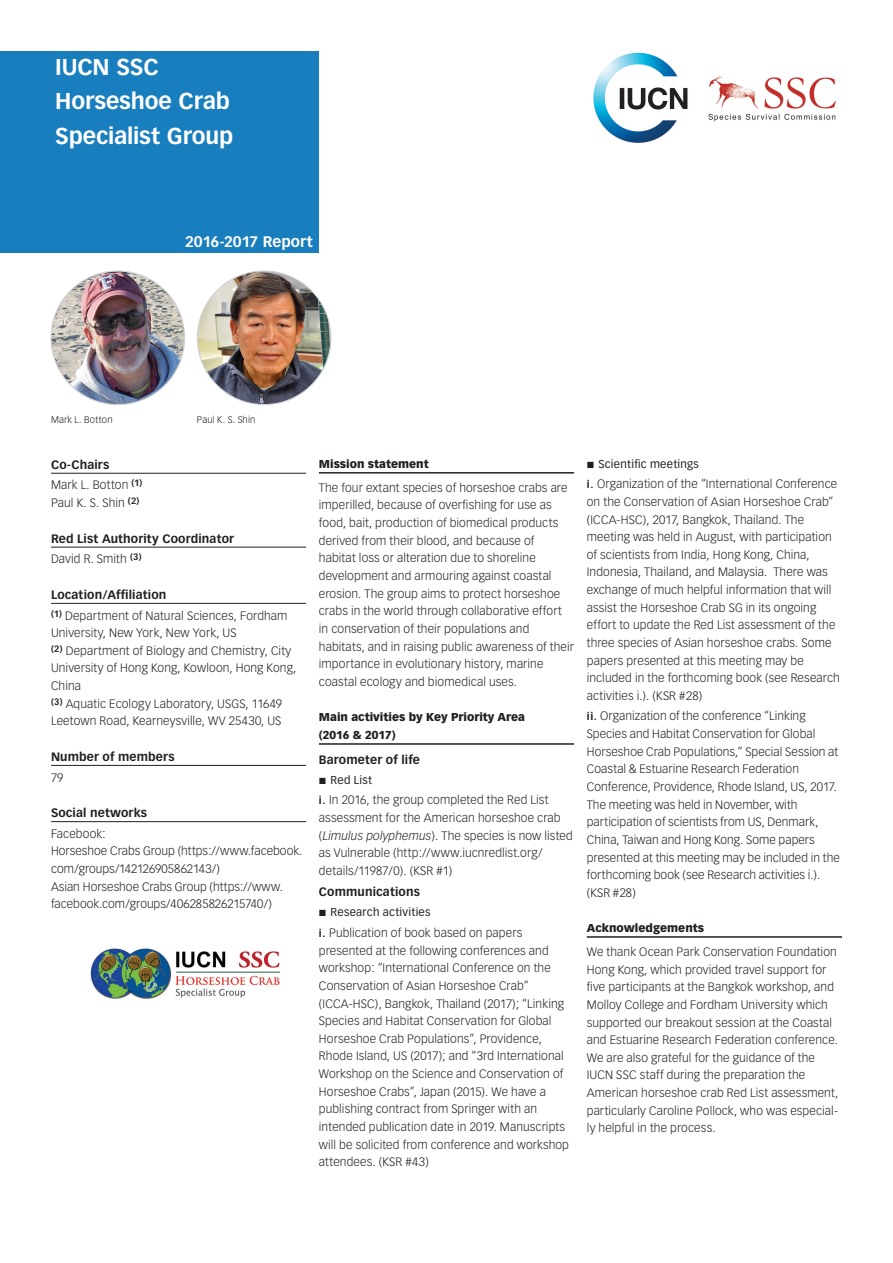
<style>
.page{position:relative;width:893px;height:1263px;background:#fff}
.page>*{position:absolute;margin:0;border:0;box-sizing:border-box;transform-origin:0 0}
.t1{font:700 22.5px/34.5px "Vectora LH";letter-spacing:-.005em;color:#fff}
.t2{font:700 15px "Vectora LH";letter-spacing:-.01em;color:#fff}
.t3{font:300 12px/17.7px "Vectora LH";letter-spacing:.01em;color:#231f20}
.t4{font:700 12px/20.7px "Vectora LH";letter-spacing:.01em;color:#231f20}
.t5{font:900 11.25px/18px "Vectora LH";color:#231f20}
.t6{font:11.25px "Vectora LH";letter-spacing:.025em;color:#231f20}
.t7{font:300 9.45px "Vectora LH";letter-spacing:.015em;color:#231f20}
.s1{font-weight:700}
.s2{font-weight:300}
.s3{font-family:"European Pi Three";font-size:9px}
.s4{font-weight:700;font-size:10.5px}
.s5{font-style:italic}
</style>
<div class="page">
<hr style="left:587px;top:936px;width:255px;height:2px;background:#231f20">
<hr style="left:319px;top:472px;width:255px;height:2px;background:#231f20">
<hr style="left:319px;top:743px;width:255px;height:2px;background:#231f20">
<div style="left:0;top:51px;width:319px;height:202px;background:#197ebe"></div>
<img style="left:593px;top:52px;width:243px;height:91px">
<hr style="left:51px;top:473px;width:255px;height:1px;background:#231f20">
<hr style="left:51px;top:547px;width:255px;height:1px;background:#231f20">
<hr style="left:51px;top:603px;width:255px;height:1px;background:#231f20">
<hr style="left:51px;top:765px;width:255px;height:1px;background:#231f20">
<hr style="left:51px;top:821px;width:255px;height:1px;background:#231f20">
<img style="left:51px;top:271px;width:134px;height:134px;border-radius:67px">
<img style="left:197px;top:271px;width:134px;height:134px;border-radius:67px">
<img style="left:90px;top:948px;width:190px;height:51px">
<h1 class="t1" style="left:55px;top:50px;width:179px">IUCN SSC<br>Horseshoe Crab<br>Specialist Group</h1>
<p class="t2" style="left:185px;top:232px;width:129px">2016-2017 Report</p>
<p class="t7" style="left:51px;top:414px;width:63px">Mark L. Botton</p>
<p class="t7" style="left:197px;top:414px;width:60px">Paul K. S. Shin</p>
<p class="t3" style="left:51px;top:454px;width:93px;line-height:20.7px"><span class="s1">Co-Chairs<br></span>Mark L. Botton <sup>(1)</sup></p>
<p class="t3" style="left:51px;top:494px;width:90px">Paul K. S. Shin <sup>(2)</sup></p>
<p class="t4" style="left:51px;top:528px;width:184px">Red List Authority Coordinator<br><span class="s2">David R. Smith</span> <sup>(3)</sup></p>
<p class="t3" style="left:51px;top:584px;width:238px;line-height:20.7px"><span class="s1">Location/Affiliation<br></span><sup>(1)</sup> Department of Natural Sciences, Fordham</p>
<p class="t3" style="left:51px;top:624px;width:247px">University, New York, New York, US<br><sup>(2)</sup> Department of Biology and Chemistry, City University of Hong Kong, Kowloon, Hong Kong, China<br><sup>(3)</sup> Aquatic Ecology Laboratory, USGS, 11649<br>Leetown Road, Kearneysville, WV 25430, US</p>
<p class="t4" style="left:51px;top:746px;width:125px">Number of members</p>
<p class="t3" style="left:51px;top:769px;width:14px">79</p>
<p class="t4" style="left:51px;top:803px;width:98px">Social networks</p>
<p class="t3" style="left:51px;top:825px;width:253px">Facebook:<br>Horseshoe Crabs Group (https://www.facebook. com/groups/142126905862143/)<br>Asian Horseshoe Crabs Group (https://www. facebook.com/groups/406285826215740/)</p>
<p class="t5" style="left:319px;top:455px;width:111px">Mission statement</p>
<p class="t3" style="left:319px;top:479px;width:256px">The four extant species of horseshoe crabs are imperilled, because of overfishing for use as food, bait, production of biomedical products derived from their blood, and because of habitat loss or alteration due to shoreline development and armouring against coastal erosion. The group aims to protect horseshoe crabs in the world through collaborative effort in conservation of their populations and habitats, and in raising public awareness of their importance in evolutionary history, marine coastal ecology and biomedical uses.</p>
<p class="t5" style="left:319px;top:708px;width:208px">Main activities by Key Priority Area (2016 &amp; 2017)</p>
<p class="t4" style="left:319px;top:749px;width:103px">Barometer of life</p>
<p class="t6" style="left:319px;top:773px;width:55px"><span class="s3">L</span> Red List</p>
<p class="t3" style="left:319px;top:791px;width:255px"><span class="s4">i.</span> In 2016, the group completed the Red List assessment for the American horseshoe crab (<span class="s5">Limulus polyphemus</span>). The species is now listed as Vulnerable (http://www.iucnredlist.org/ details/11987/0). (KSR #1)</p>
<p class="t4" style="left:319px;top:881px;width:103px">Communications</p>
<p class="t6" style="left:319px;top:906px;width:113px"><span class="s3">L</span> Research activities</p>
<p class="t3" style="left:319px;top:924px;width:252px"><span class="s4">i.</span> Publication of book based on papers presented at the following conferences and workshop: “International Conference on the Conservation of Asian Horseshoe Crab” (ICCA-HSC), Bangkok, Thailand (2017); “Linking Species and Habitat Conservation for Global Horseshoe Crab Populations”, Providence, Rhode Island, US (2017); and “3rd International Workshop on the Science and Conservation of Horseshoe Crabs”, Japan (2015). We have a publishing contract from Springer with an intended publication date in 2019. Manuscripts will be solicited from conference and workshop attendees. (KSR #43)</p>
<p class="t6" style="left:587px;top:457px;width:114px"><span class="s3">L</span> Scientific meetings</p>
<p class="t3" style="left:587px;top:475px;width:254px"><span class="s4">i.</span> Organization of the “International Conference on the Conservation of Asian Horseshoe Crab” (ICCA-HSC), 2017, Bangkok, Thailand. The meeting was held in August, with participation of scientists from India, Hong Kong, China, Indonesia, Thailand, and Malaysia. There was exchange of much helpful information that will assist the Horseshoe Crab SG in its ongoing effort to update the Red List assessment of the three species of Asian horseshoe crabs. Some papers presented at this meeting may be included in the forthcoming book (see Research activities i.). (KSR #28)</p>
<p class="t3" style="left:587px;top:707px;width:255px"><span class="s4">ii.</span> Organization of the conference “Linking Species and Habitat Conservation for Global Horseshoe Crab Populations,” Special Session at Coastal &amp; Estuarine Research Federation Conference, Providence, Rhode Island, US, 2017.<br>The meeting was held in November, with participation of scientists from US, Denmark, China, Taiwan and Hong Kong. Some papers presented at this meeting may be included in the forthcoming book (see Research activities i.). (KSR #28)</p>
<p class="t5" style="left:587px;top:919px;width:119px">Acknowledgements</p>
<p class="t3" style="left:587px;top:943px;width:253px">We thank Ocean Park Conservation Foundation Hong Kong, which provided travel support for five participants at the Bangkok workshop, and Molloy College and Fordham University which supported our breakout session at the Coastal and Estuarine Research Federation conference.<br>We are also grateful for the guidance of the IUCN SSC staff during the preparation the American horseshoe crab Red List assessment, particularly Caroline Pollock, who was especial&shy;ly helpful in the process.</p>
</div>
